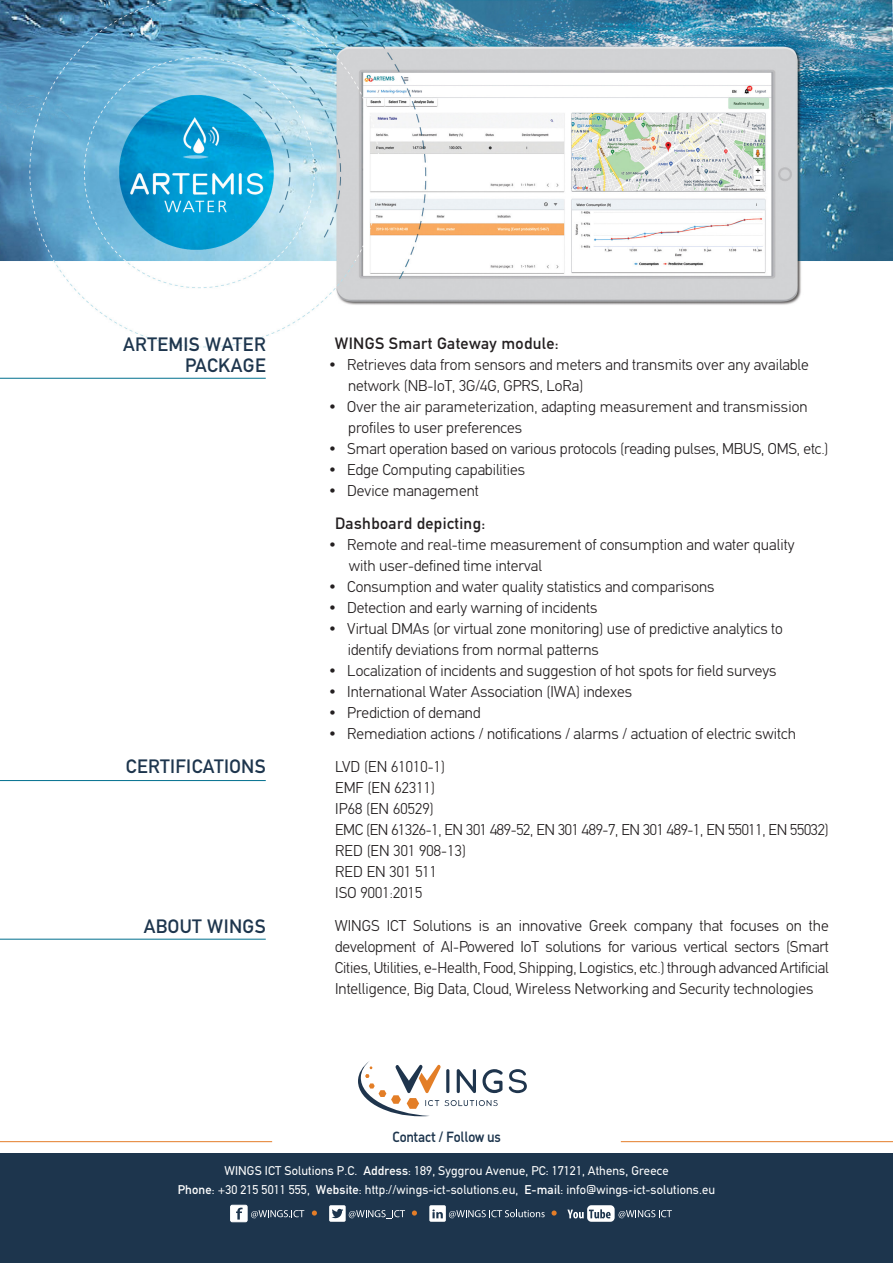
<style>
.page{position:relative;width:893px;height:1263px;background:#fff}
.page>*{position:absolute;margin:0;border:0;box-sizing:border-box;transform-origin:0 0}
.t1{font:500 19.5px/20.4px "PF Din Text";letter-spacing:.02em;color:#1d354d;text-align:right}
.t2{font:500 16.5px "PF Din Text";letter-spacing:.02em;color:#231f20}
.t3{font:300 15.75px/21px "PF Din Text";color:#231f20}
.t4{font:300 15.75px "PF Din Text";letter-spacing:-.02em;color:#231f20}
.t5{font:500 15px "PF Din Display";color:#1d354d;scale:.9 1}
.t6{font:12.75px "PF Din Text";letter-spacing:.01em;color:#fff}
.s1{font-weight:500}
</style>
<div class="page">
<img style="left:0;top:0;width:893px;height:378px">
<div style="left:0;top:1154px;width:893px;height:109px;background:#1d354d"></div>
<svg style="left:251px;top:1210px;width:53px;height:8px"></svg>
<div style="left:231px;top:1205px;width:16px;height:17px;background:#fff;border-radius:2px"></div>
<div style="left:230px;top:1205px;width:17px;height:17px;border:1px solid #fff;border-radius:2px"></div>
<svg style="left:236px;top:1207px;width:7px;height:12px"></svg>
<svg style="left:349px;top:1210px;width:56px;height:9px"></svg>
<div style="left:329px;top:1205px;width:17px;height:17px;background:#fff;border-radius:2px"></div>
<svg style="left:332px;top:1209px;width:11px;height:9px"></svg>
<svg style="left:449px;top:1210px;width:96px;height:8px"></svg>
<div style="left:429px;top:1205px;width:17px;height:17px;background:#fff;border-radius:2px"></div>
<svg style="left:432px;top:1209px;width:11px;height:9px"></svg>
<svg style="left:619px;top:1210px;width:53px;height:8px"></svg>
<div style="left:587px;top:1205px;width:28px;height:17px;background:#fff;border-radius:4px"></div>
<svg style="left:567px;top:1209px;width:44px;height:9px"></svg>
<svg style="left:312px;top:1210px;width:5px;height:5px"></svg>
<svg style="left:412px;top:1210px;width:5px;height:5px"></svg>
<svg style="left:552px;top:1210px;width:5px;height:5px"></svg>
<hr style="left:0;top:378px;width:266px;height:1px;background:#006f8e">
<hr style="left:0;top:780px;width:266px;height:1px;background:#006f8e">
<hr style="left:0;top:939px;width:266px;height:1px;background:#006f8e">
<svg style="left:358px;top:1061px;width:145px;height:55px"></svg>
<svg style="left:509px;top:1069px;width:18px;height:24px"></svg>
<hr style="left:0;top:1141px;width:272px;height:1px;background:#e47d28">
<hr style="left:621px;top:1141px;width:272px;height:1px;background:#e47d28">
<p class="t1" style="left:123px;top:334px;width:144px">ARTEMIS WATER<br>PACKAGE</p>
<p class="t1" style="left:126px;top:757px;width:141px">CERTIFICATIONS</p>
<p class="t1" style="left:144px;top:916px;width:124px">ABOUT WINGS</p>
<p class="t2" style="left:335px;top:334px;width:225px">WINGS Smart Gateway module:</p>
<p class="t3" style="left:348px;top:354px;width:462px;text-indent:-19px">• Retrieves data from sensors and meters and transmits over any available network (NB-IoT, 3G/4G, GPRS, LoRa)</p>
<p class="t3" style="left:348px;top:396px;width:461px;text-indent:-19px">• Over the air parameterization, adapting measurement and transmission profiles to user preferences</p>
<p class="t3" style="left:329px;top:438px;width:501px">• Smart operation based on various protocols (reading pulses, MBUS, OMS, etc.)</p>
<p class="t3" style="left:329px;top:459px;width:198px">• Edge Computing capabilities</p>
<p class="t3" style="left:329px;top:480px;width:151px">• Device management</p>
<p class="t2" style="left:335px;top:514px;width:152px">Dashboard depicting:</p>
<p class="t3" style="left:329px;top:534px;width:467px">• Remote and real-time measurement of consumption and water quality</p>
<p class="t3" style="left:349px;top:555px;width:195px">with user-defined time interval</p>
<p class="t3" style="left:329px;top:576px;width:387px">• Consumption and water quality statistics and comparisons</p>
<p class="t3" style="left:329px;top:597px;width:270px">• Detection and early warning of incidents</p>
<p class="t3" style="left:348px;top:618px;width:436px;text-indent:-19px">• Virtual DMAs (or virtual zone monitoring) use of predictive analytics to identify deviations from normal patterns</p>
<p class="t3" style="left:329px;top:660px;width:449px">• Localization of incidents and suggestion of hot spots for field surveys</p>
<p class="t3" style="left:329px;top:681px;width:305px">• International Water Association (IWA) indexes</p>
<p class="t3" style="left:329px;top:702px;width:153px">• Prediction of demand</p>
<p class="t3" style="left:329px;top:723px;width:469px">• Remediation actions / notifications / alarms / actuation of electric switch</p>
<p class="t3" style="left:335px;top:756px;width:111px">LVD (EN 61010-1)</p>
<p class="t3" style="left:335px;top:777px;width:101px">EMF (EN 62311)</p>
<p class="t3" style="left:335px;top:798px;width:100px">IP68 (EN 60529)</p>
<p class="t4" style="left:335px;top:820px;width:495px">EMC (ΕΝ 61326-1, EN 301 489-52, EN 301 489-7, EN 301 489-1, EN 55011, EN 55032)</p>
<p class="t3" style="left:335px;top:840px;width:132px">RED (EN 301 908-13)</p>
<p class="t3" style="left:335px;top:861px;width:104px">RED EN 301 511</p>
<p class="t3" style="left:335px;top:882px;width:89px">ISO 9001:2015</p>
<p class="t3" style="left:335px;top:915px;width:495px;text-align:justify">WINGS ICT Solutions is an innovative Greek company that focuses on the development of AI-Powered IoT solutions for various vertical sectors (Smart Cities, Utilities, e-Health, Food, Shipping, Logistics, etc.) through advanced Artificial Intelligence, Big Data, Cloud, Wireless Networking and Security technologies</p>
<p class="t5" style="left:392px;top:1128px;width:122px">Contact / Follow us</p>
<p class="t6" style="left:224px;top:1163px;width:446px">WINGS ICT Solutions P.C. <span class="s1">Address</span>: 189, Syggrou Avenue, PC: 17121, Athens, Greece</p>
<p class="t6" style="left:178px;top:1182px;width:539px"><span class="s1">Phone</span>: +30 215 5011 555, <span class="s1">Website</span>: http://wings-ict-solutions.eu, <span class="s1">E-mail</span>: info@wings-ict-solutions.eu</p>
</div>
